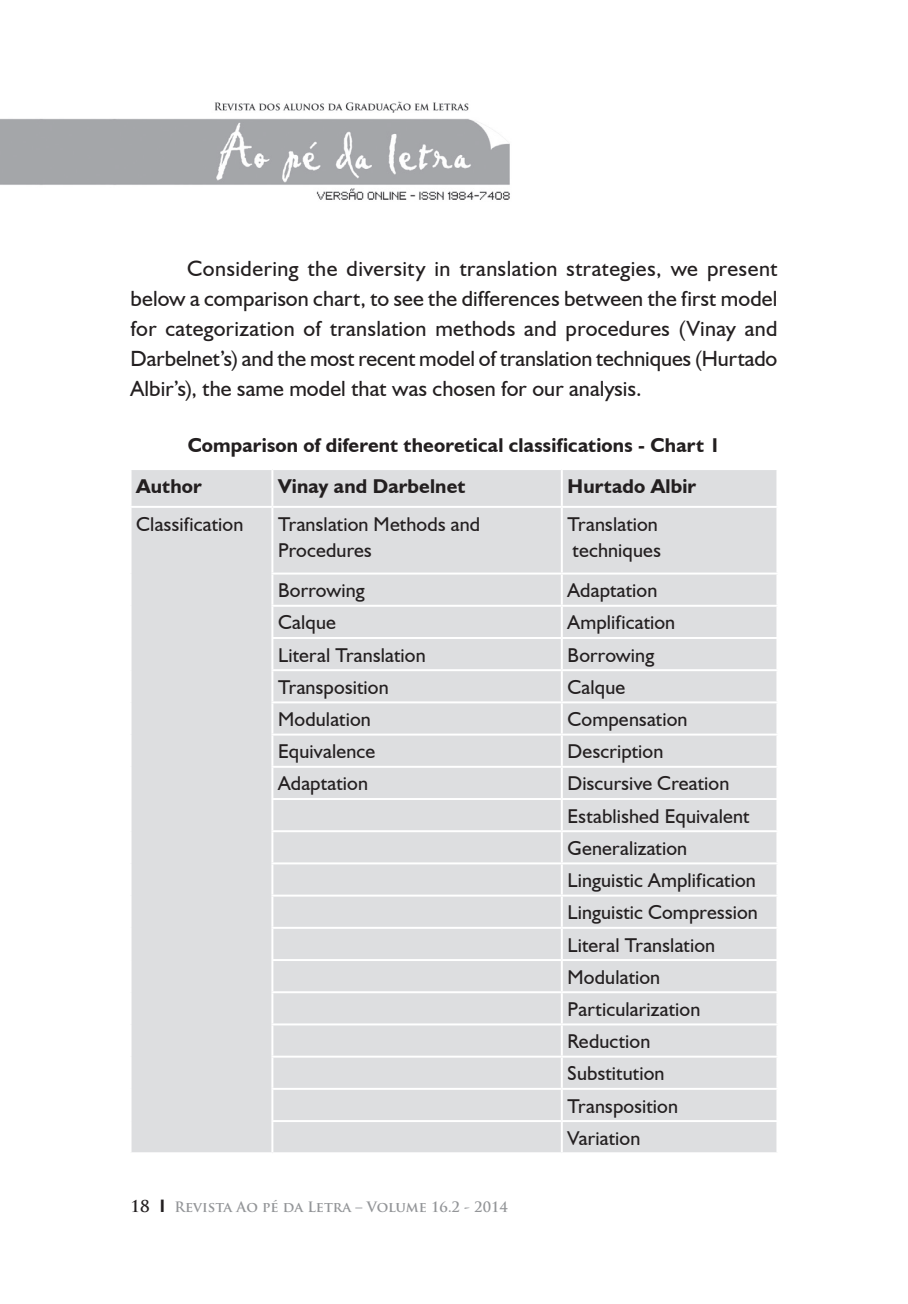
<style>
.page{position:relative;width:908px;height:1304px;background:#fff}
.page>*{position:absolute;margin:0;border:0;box-sizing:border-box;transform-origin:0 0}
.t1{font:22px/30px "Humanist 521 BT";letter-spacing:.005em;color:#231f20;text-align:justify}
.t2{font:20px/32.2px "Humanist 521 BT";letter-spacing:.005em;color:#231f20}
.t3{font:700 20px/40.6px "Humanist 521 BT";letter-spacing:.01em;color:#231f20}
.t4{font:700 14px "Trajan Pro";color:#939598}
.s1{font-size:16px;color:#231f20}
.s2{font-family:"Humanist 521 BT";font-size:18px;color:#231f20}
</style>
<div class="page">
<img style="left:0;top:101px;width:510px;height:99px">
<div style="left:131px;top:470px;width:645px;height:682px;background:#dddee0"></div>
<hr style="left:271px;top:470px;width:2px;height:36px;background:#fff">
<hr style="left:560px;top:470px;width:2px;height:36px;background:#fff">
<hr style="left:129px;top:506px;width:143px;height:2px;background:#fff">
<hr style="left:272px;top:506px;width:289px;height:2px;background:#fff">
<hr style="left:271px;top:508px;width:2px;height:65px;background:#fff">
<hr style="left:561px;top:506px;width:217px;height:2px;background:#fff">
<hr style="left:560px;top:508px;width:2px;height:65px;background:#fff">
<hr style="left:271px;top:573px;width:290px;height:2px;background:#fff">
<hr style="left:271px;top:575px;width:2px;height:30px;background:#fff">
<hr style="left:561px;top:573px;width:217px;height:2px;background:#fff">
<hr style="left:560px;top:575px;width:2px;height:30px;background:#fff">
<hr style="left:271px;top:605px;width:290px;height:2px;background:#fff">
<hr style="left:271px;top:607px;width:2px;height:30px;background:#fff">
<hr style="left:561px;top:605px;width:217px;height:2px;background:#fff">
<hr style="left:560px;top:607px;width:2px;height:30px;background:#fff">
<hr style="left:271px;top:637px;width:290px;height:2px;background:#fff">
<hr style="left:271px;top:639px;width:2px;height:30px;background:#fff">
<hr style="left:561px;top:637px;width:217px;height:2px;background:#fff">
<hr style="left:560px;top:639px;width:2px;height:30px;background:#fff">
<hr style="left:271px;top:669px;width:290px;height:2px;background:#fff">
<hr style="left:271px;top:671px;width:2px;height:30px;background:#fff">
<hr style="left:561px;top:669px;width:217px;height:2px;background:#fff">
<hr style="left:560px;top:671px;width:2px;height:30px;background:#fff">
<hr style="left:271px;top:701px;width:290px;height:2px;background:#fff">
<hr style="left:271px;top:703px;width:2px;height:31px;background:#fff">
<hr style="left:561px;top:701px;width:217px;height:2px;background:#fff">
<hr style="left:560px;top:703px;width:2px;height:31px;background:#fff">
<hr style="left:271px;top:734px;width:290px;height:2px;background:#fff">
<hr style="left:271px;top:736px;width:2px;height:30px;background:#fff">
<hr style="left:561px;top:734px;width:217px;height:2px;background:#fff">
<hr style="left:560px;top:736px;width:2px;height:30px;background:#fff">
<hr style="left:271px;top:766px;width:290px;height:2px;background:#fff">
<hr style="left:271px;top:768px;width:2px;height:30px;background:#fff">
<hr style="left:561px;top:766px;width:217px;height:2px;background:#fff">
<hr style="left:560px;top:768px;width:2px;height:30px;background:#fff">
<hr style="left:271px;top:798px;width:290px;height:2px;background:#fff">
<hr style="left:271px;top:800px;width:2px;height:30px;background:#fff">
<hr style="left:561px;top:798px;width:217px;height:2px;background:#fff">
<hr style="left:560px;top:800px;width:2px;height:30px;background:#fff">
<hr style="left:271px;top:830px;width:290px;height:2px;background:#fff">
<hr style="left:271px;top:832px;width:2px;height:30px;background:#fff">
<hr style="left:561px;top:830px;width:217px;height:2px;background:#fff">
<hr style="left:560px;top:832px;width:2px;height:30px;background:#fff">
<hr style="left:271px;top:862px;width:290px;height:2px;background:#fff">
<hr style="left:271px;top:864px;width:2px;height:31px;background:#fff">
<hr style="left:561px;top:862px;width:217px;height:2px;background:#fff">
<hr style="left:560px;top:864px;width:2px;height:31px;background:#fff">
<hr style="left:271px;top:895px;width:290px;height:2px;background:#fff">
<hr style="left:271px;top:897px;width:2px;height:30px;background:#fff">
<hr style="left:561px;top:895px;width:217px;height:2px;background:#fff">
<hr style="left:560px;top:897px;width:2px;height:30px;background:#fff">
<hr style="left:271px;top:927px;width:290px;height:2px;background:#fff">
<hr style="left:271px;top:929px;width:2px;height:30px;background:#fff">
<hr style="left:561px;top:927px;width:217px;height:2px;background:#fff">
<hr style="left:560px;top:929px;width:2px;height:30px;background:#fff">
<hr style="left:271px;top:959px;width:290px;height:2px;background:#fff">
<hr style="left:271px;top:961px;width:2px;height:30px;background:#fff">
<hr style="left:561px;top:959px;width:217px;height:2px;background:#fff">
<hr style="left:560px;top:961px;width:2px;height:30px;background:#fff">
<hr style="left:271px;top:991px;width:290px;height:2px;background:#fff">
<hr style="left:271px;top:993px;width:2px;height:30px;background:#fff">
<hr style="left:561px;top:991px;width:217px;height:2px;background:#fff">
<hr style="left:560px;top:993px;width:2px;height:30px;background:#fff">
<hr style="left:271px;top:1023px;width:290px;height:2px;background:#fff">
<hr style="left:271px;top:1025px;width:2px;height:31px;background:#fff">
<hr style="left:561px;top:1023px;width:217px;height:2px;background:#fff">
<hr style="left:560px;top:1025px;width:2px;height:31px;background:#fff">
<hr style="left:271px;top:1056px;width:290px;height:2px;background:#fff">
<hr style="left:271px;top:1058px;width:2px;height:30px;background:#fff">
<hr style="left:561px;top:1056px;width:217px;height:2px;background:#fff">
<hr style="left:560px;top:1058px;width:2px;height:30px;background:#fff">
<hr style="left:271px;top:1088px;width:290px;height:2px;background:#fff">
<hr style="left:271px;top:1090px;width:2px;height:30px;background:#fff">
<hr style="left:561px;top:1088px;width:217px;height:2px;background:#fff">
<hr style="left:560px;top:1090px;width:2px;height:30px;background:#fff">
<hr style="left:271px;top:1120px;width:290px;height:2px;background:#fff">
<hr style="left:271px;top:1122px;width:2px;height:30px;background:#fff">
<hr style="left:561px;top:1120px;width:217px;height:2px;background:#fff">
<hr style="left:560px;top:1122px;width:2px;height:30px;background:#fff">
<p class="t1" style="left:130px;top:253px;width:648px;text-indent:57px">Considering the diversity in translation strategies, we present below a comparison chart, to see the differences between the first model for categorization of translation methods and procedures (Vinay and Darbelnet’s) and the most recent model of translation techniques (Hurtado Albir’s), the same model that was chosen for our analysis.</p>
<p class="t3" style="left:136px;top:424px;width:585px;text-indent:51px">Comparison of diferent theoretical classifications - Chart 1<br>Author</p>
<p class="t3" style="left:278px;top:465px;width:189px">Vinay and Darbelnet</p>
<p class="t3" style="left:567px;top:465px;width:130px">Hurtado Albir</p>
<p class="t2" style="left:136px;top:507px;width:109px">Classification</p>
<p class="t2" style="left:278px;top:510px;width:203px;line-height:26px">Translation Methods and<br>Procedures</p>
<p class="t2" style="left:567px;top:510px;width:95px;line-height:26px">Translation techniques</p>
<p class="t2" style="left:278px;top:574px;width:88px">Borrowing</p>
<p class="t2" style="left:567px;top:574px;width:91px">Adaptation</p>
<p class="t2" style="left:278px;top:606px;width:59px">Calque</p>
<p class="t2" style="left:567px;top:606px;width:109px">Amplification</p>
<p class="t2" style="left:278px;top:638px;width:149px">Literal Translation</p>
<p class="t2" style="left:567px;top:638px;width:88px">Borrowing</p>
<p class="t2" style="left:278px;top:671px;width:112px">Transposition</p>
<p class="t2" style="left:567px;top:671px;width:59px">Calque</p>
<p class="t2" style="left:278px;top:703px;width:94px">Modulation</p>
<p class="t2" style="left:567px;top:703px;width:121px">Compensation</p>
<p class="t2" style="left:278px;top:735px;width:99px">Equivalence</p>
<p class="t2" style="left:567px;top:735px;width:97px">Description</p>
<p class="t2" style="left:278px;top:767px;width:91px">Adaptation</p>
<p class="t2" style="left:567px;top:767px;width:192px">Discursive Creation<br>Established Equivalent<br>Generalization<br>Linguistic Amplification<br>Linguistic Compression<br>Literal Translation<br>Modulation<br>Particularization<br>Reduction<br>Substitution<br>Transposition<br>Variation</p>
<p class="t4" style="left:130px;top:1198px;width:379px"><span class="s1">18</span> <span class="s2">l</span> Revista Ao pé da Letra – Volume 16.2 - 2014</p>
</div>
